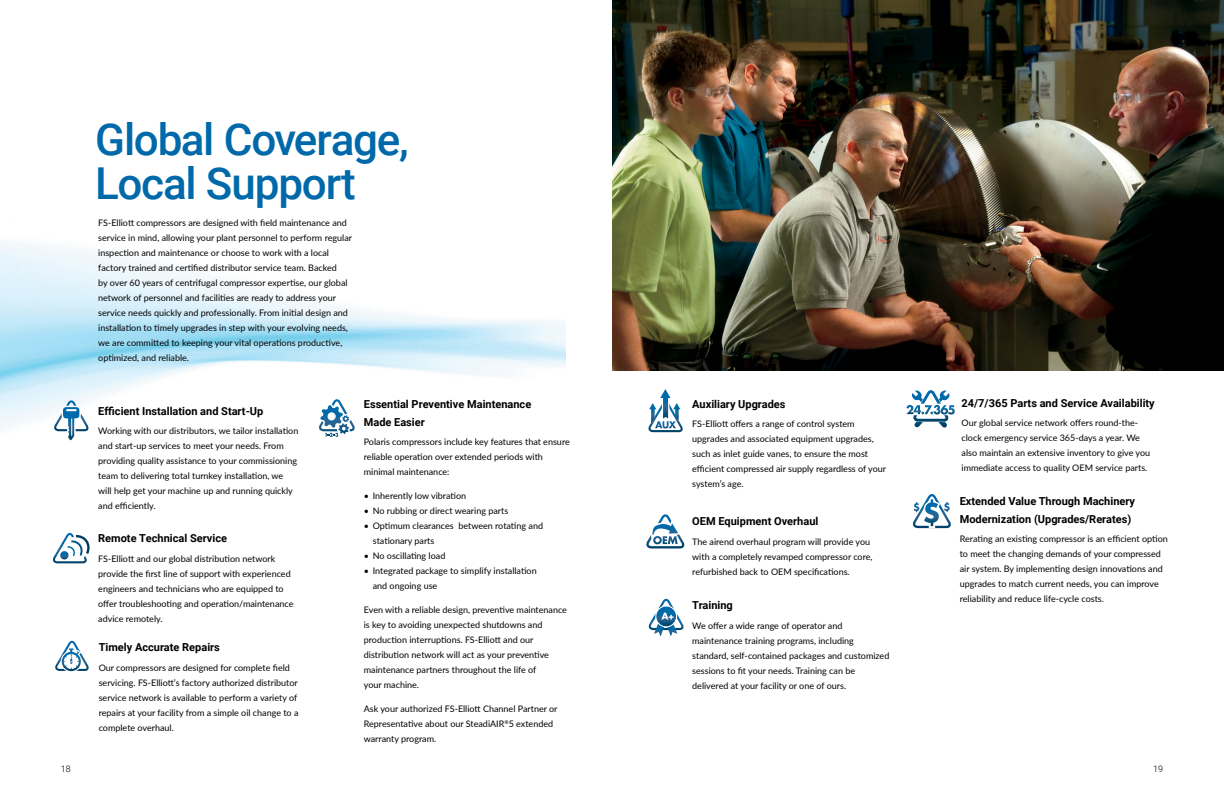
<style>
.page{position:relative;width:1224px;height:792px;background:#fff}
.page>*{position:absolute;margin:0;border:0;box-sizing:border-box;transform-origin:0 0}
.t1{font:500 44px/44px "Roboto";letter-spacing:-.03em;color:#0069aa}
.t2{font:700 11px/18px "Roboto";color:#000}
.t3{font:9px/15px "Lato";color:#000}
.t4{font:300 9px "Roboto";color:#000}
</style>
<div class="page">
<svg style="left:54px;top:400px;width:34px;height:40px"></svg>
<svg style="left:55px;top:641px;width:34px;height:30px"></svg>
<svg style="left:53px;top:533px;width:37px;height:30px"></svg>
<svg style="left:648px;top:389px;width:35px;height:43px"></svg>
<svg style="left:906px;top:390px;width:49px;height:38px"></svg>
<svg style="left:646px;top:514px;width:38px;height:34px"></svg>
<svg style="left:913px;top:494px;width:38px;height:34px"></svg>
<svg style="left:649px;top:599px;width:35px;height:37px"></svg>
<svg style="left:319px;top:399px;width:36px;height:38px"></svg>
<img style="left:612px;top:0;width:612px;height:370px">
<h1 class="t1" style="left:95px;top:115px;width:315px">Global Coverage,<br>Local Support</h1>
<p class="t3" style="left:98px;top:215px;width:255px">FS-Elliott compressors are designed with field maintenance and service in mind, allowing your plant personnel to perform regular inspection and maintenance or choose to work with a local factory trained and certified distributor service team. Backed<br>by over 60 years of centrifugal compressor expertise, our global network of personnel and facilities are ready to address your service needs quickly and professionally. From initial design and installation to timely upgrades in step with your evolving needs, we are committed to keeping your vital operations productive, optimized, and reliable.</p>
<p class="t2" style="left:98px;top:401px;width:167px">Efficient Installation and Start-Up</p>
<p class="t3" style="left:98px;top:423px;width:202px">Working with our distributors, we tailor installation and start-up services to meet your needs. From providing quality assistance to your commissioning team to delivering total turnkey installation, we will help get your machine up and running quickly and efficiently.</p>
<p class="t2" style="left:98px;top:529px;width:130px">Remote Technical Service</p>
<p class="t3" style="left:98px;top:550px;width:197px">FS-Elliott and our global distribution network provide the first line of support with experienced engineers and technicians who are equipped to offer troubleshooting and operation/maintenance advice remotely.</p>
<p class="t2" style="left:99px;top:638px;width:123px">Timely Accurate Repairs</p>
<p class="t3" style="left:99px;top:660px;width:201px">Our compressors are designed for complete field servicing. FS-Elliott’s factory authorized distributor service network is available to perform a variety of repairs at your facility from a simple oil change to a complete overhaul.</p>
<p class="t2" style="left:364px;top:395px;width:169px">Essential Preventive Maintenance<br>Made Easier</p>
<p class="t3" style="left:364px;top:434px;width:208px">Polaris compressors include key features that ensure reliable operation over extended periods with minimal maintenance:</p>
<p class="t3" style="left:364px;top:488px;width:104px">• Inherently low vibration</p>
<p class="t3" style="left:364px;top:503px;width:146px">• No rubbing or direct wearing parts</p>
<p class="t3" style="left:373px;top:518px;width:172px;text-indent:-9px">• Optimum clearances between rotating and stationary parts</p>
<p class="t3" style="left:364px;top:548px;width:83px">• No oscillating load</p>
<p class="t3" style="left:373px;top:563px;width:165px;text-indent:-9px">• Integrated package to simplify installation and ongoing use</p>
<p class="t3" style="left:364px;top:602px;width:205px">Even with a reliable design, preventive maintenance is key to avoiding unexpected shutdowns and production interruptions. FS-Elliott and our distribution network will act as your preventive maintenance partners throughout the life of<br>your machine.</p>
<p class="t3" style="left:364px;top:701px;width:195px">Ask your authorized FS-Elliott Channel Partner or<br>Representative about our SteadiAIR<sup>®</sup>5 extended warranty program.</p>
<p class="t2" style="left:692px;top:395px;width:95px">Auxiliary Upgrades</p>
<p class="t3" style="left:692px;top:416px;width:195px">FS-Elliott offers a range of control system upgrades and associated equipment upgrades, such as inlet guide vanes, to ensure the most efficient compressed air supply regardless of your system’s age.</p>
<p class="t2" style="left:692px;top:512px;width:128px">OEM Equipment Overhaul</p>
<p class="t3" style="left:692px;top:534px;width:182px">The airend overhaul program will provide you with a completely revamped compressor core, refurbished back to OEM specifications.</p>
<p class="t2" style="left:692px;top:596px;width:42px">Training</p>
<p class="t3" style="left:692px;top:618px;width:199px">We offer a wide range of operator and maintenance training programs, including standard, self-contained packages and customized sessions to fit your needs. Training can be delivered at your facility or one of ours.</p>
<p class="t2" style="left:962px;top:394px;width:195px">24/7/365 Parts and Service Availability</p>
<p class="t3" style="left:962px;top:415px;width:190px">Our global service network offers round-the&shy;clock emergency service 365-days a year. We also maintain an extensive inventory to give you immediate access to quality OEM service parts.</p>
<p class="t2" style="left:960px;top:491px;width:177px">Extended Value Through Machinery<br>Modernization (Upgrades/Rerates)</p>
<p class="t3" style="left:960px;top:531px;width:210px">Rerating an existing compressor is an efficient option to meet the changing demands of your compressed air system. By implementing design innovations and upgrades to match current needs, you can improve reliability and reduce life-cycle costs.</p>
<p class="t4" style="left:61px;top:763px;width:11px">18</p>
<p class="t4" style="left:1153px;top:763px;width:11px">19</p>
</div>
